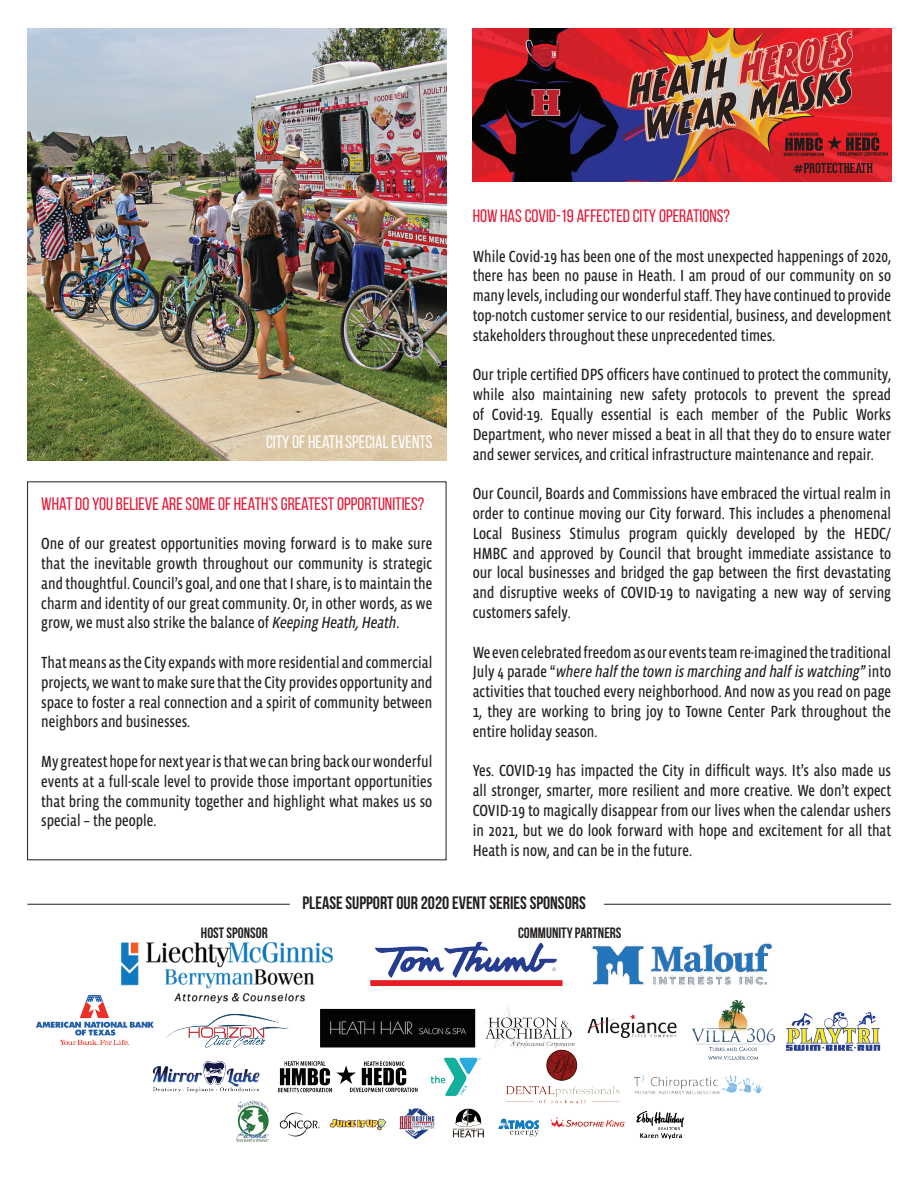
<style>
.page{position:relative;width:918px;height:1188px;background:#fff}
.page>*{position:absolute;margin:0;border:0;box-sizing:border-box;transform-origin:0 0}
.t1{font:18px "Bebas Neue";color:#e51836}
.t2{font:700 18px "Bebas Neue";color:#231f20}
.t3{font:18px "Bebas Neue";color:#fff}
.t4{font:16.5px/19.8px "Vista Sans Nar OTCE";color:#231f20;text-align:justify}
.t5{font:700 15px "Bebas Neue";color:#231f20}
.s1{font-style:italic}
</style>
<div class="page">
<img style="left:27px;top:903px;width:864px;height:239px">
<img style="left:27px;top:28px;width:419px;height:432px">
<img style="left:473px;top:28px;width:418px;height:154px">
<hr style="left:604px;top:904px;width:287px;height:1px;background:#231f20">
<hr style="left:27px;top:904px;width:263px;height:1px;background:#231f20">
<p class="t3" style="left:266px;top:432px;width:168px">CITY OF HEATH SPECIAL EVENTS</p>
<p class="t1" style="left:41px;top:494px;width:384px">WHAT DO YOU BELIEVE ARE SOME OF HEATH’S GREATEST OPPORTUNITIES?</p>
<p class="t4" style="left:41px;top:534px;width:393px">One of our greatest opportunities moving forward is to make sure that the inevitable growth throughout our community is strategic and thoughtful. Council’s goal, and one that I share, is to maintain the charm and identity of our great community. Or, in other words, as we grow, we must also strike the balance of <span class="s1">Keeping Heath, Heath</span>.</p>
<p class="t4" style="left:41px;top:652px;width:393px">That means as the City expands with more residential and commercial projects, we want to make sure that the City provides opportunity and space to foster a real connection and a spirit of community between neighbors and businesses.</p>
<p class="t4" style="left:41px;top:751px;width:393px">My greatest hope for next year is that we can bring back our wonderful events at a full-scale level to provide those important opportunities that bring the community together and highlight what makes us so special – the people.</p>
<p class="t1" style="left:473px;top:206px;width:259px">HOW HAS COVID-19 AFFECTED CITY OPERATIONS?</p>
<p class="t4" style="left:473px;top:246px;width:420px">While Covid-19 has been one of the most unexpected happenings of 2020, there has been no pause in Heath. I am proud of our community on so many levels, including our wonderful staff. They have continued to provide top-notch customer service to our residential, business, and development stakeholders throughout these unprecedented times.</p>
<p class="t4" style="left:473px;top:365px;width:420px">Our triple certified DPS officers have continued to protect the community, while also maintaining new safety protocols to prevent the spread of Covid-19. Equally essential is each member of the Public Works Department, who never missed a beat in all that they do to ensure water and sewer services, and critical infrastructure maintenance and repair.</p>
<p class="t4" style="left:473px;top:484px;width:420px">Our Council, Boards and Commissions have embraced the virtual realm in order to continue moving our City forward. This includes a phenomenal Local Business Stimulus program quickly developed by the HEDC/ HMBC and approved by Council that brought immediate assistance to our local businesses and bridged the gap between the first devastating and disruptive weeks of COVID-19 to navigating a new way of serving customers safely.</p>
<p class="t4" style="left:473px;top:642px;width:420px">We even celebrated freedom as our events team re-imagined the traditional July 4 parade “<span class="s1">where half the town is marching and half is watching”</span> into activities that touched every neighborhood. And now as you read on page 1, they are working to bring joy to Towne Center Park throughout the entire holiday season.</p>
<p class="t4" style="left:473px;top:761px;width:420px">Yes. COVID-19 has impacted the City in difficult ways. It’s also made us all stronger, smarter, more resilient and more creative. We don’t expect COVID-19 to magically disappear from our lives when the calendar ushers in 2021, but we do look forward with hope and excitement for all that Heath is now, and can be in the future.</p>
<p class="t2" style="left:302px;top:893px;width:285px">PLEASE SUPPORT OUR 2020 EVENT SERIES SPONSORS</p>
<p class="t5" style="left:201px;top:925px;width:68px">HOST SPONSOR</p>
<p class="t5" style="left:518px;top:925px;width:105px">COMMUNITY PARTNERS</p>
</div>
